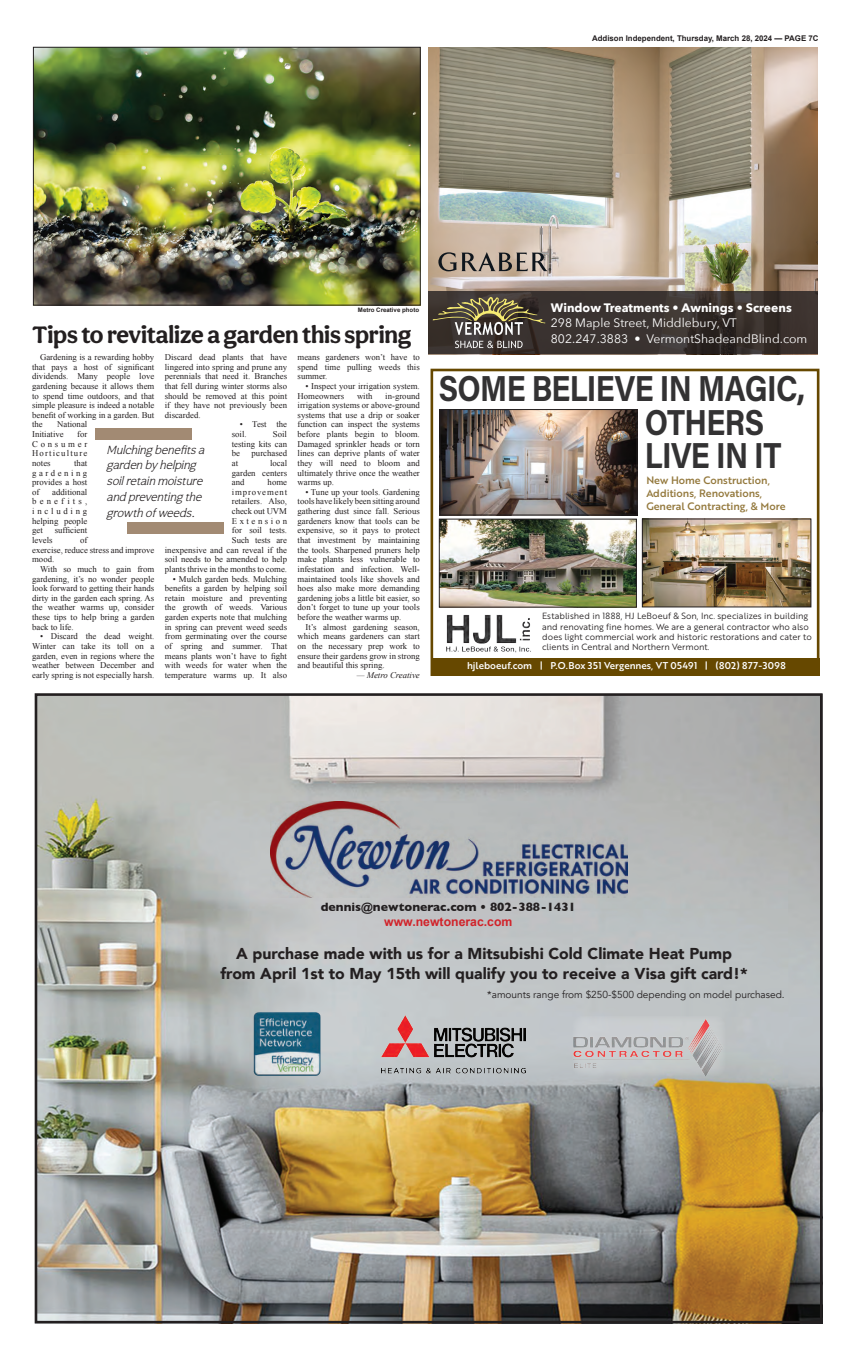
<style>
.page{position:relative;width:851px;height:1355px;background:#fff}
.page>*{position:absolute;margin:0;border:0;box-sizing:border-box;transform-origin:0 0}
.t1{font:36.14px/33.8px "Acumin Variable Concept";letter-spacing:-.02em;color:#333233;scale:.85 1}
.t2{font:700 24.5px "Aesthet Nova";letter-spacing:-.01em;color:#231f20}
.t3{font:900 15.75px/19.2px "Avenir";color:#231f20;text-align:center}
.t4{font:12.25px/15.8px "Avenir Next";color:#fff}
.Body_copy{font:italic 300 12.25px/15.8px "Aesthet Nova";color:#231f20}
.t5{font:700 12.25px/14.7px "Gill Sans";color:#231f20;text-align:center}
.t6{font:10.5px/13.1px "Brother 1816 Medium";color:#94793d}
.t7{font:10.06px "Avenir";color:#231f20}
.t8{font:9.62px "Brother 1816 Medium";color:#fff}
.Body_copy-2{font:8.75px/9.6px "Times New Roman";color:#231f20;text-align:justify}
.t9{font:8.75px/10.1px "Brother 1816 Book";color:#231f20}
.Body_copy-3{font:italic 8.75px "Times New Roman";color:#231f20}
.t10{font:700 7.88px "Arial";color:#231f20}
.Photo_credit{font:700 6.12px "Arial";color:#231f20}
.s1{font-weight:700}
.s2{font-family:"Arial";color:#d1232a}
</style>
<div class="page">
<svg style="left:430px;top:369px;width:389px;height:288px"></svg>
<div style="left:430px;top:657px;width:389px;height:18px;background:#664800"></div>
<img style="left:644px;top:521px;width:165px;height:84px">
<div style="left:642px;top:519px;width:169px;height:88px;border:1px solid #231f20"></div>
<img style="left:441px;top:411px;width:194px;height:102px">
<div style="left:439px;top:409px;width:198px;height:106px;border:1px solid #231f20"></div>
<img style="left:441px;top:521px;width:193px;height:84px">
<div style="left:439px;top:519px;width:197px;height:88px;border:1px solid #231f20"></div>
<img style="left:438px;top:610px;width:99px;height:45px">
<img style="left:39px;top:697px;width:779px;height:622px">
<img style="left:381px;top:1015px;width:144px;height:64px">
<img style="left:574px;top:1010px;width:152px;height:66px">
<img style="left:246px;top:1003px;width:82px;height:77px">
<img style="left:270px;top:801px;width:358px;height:96px">
<div style="left:35px;top:693px;width:787px;height:630px;border:3px solid #231f20"></div>
<svg style="left:572px;top:1015px;width:153px;height:61px;background:#c3c0c1"></svg>
<img style="left:428px;top:47px;width:389px;height:244px">
<svg style="left:428px;top:291px;width:389px;height:63px;background:#39312e"></svg>
<svg style="left:432px;top:297px;width:113px;height:51px;background:#5d5547"></svg>
<svg style="left:438px;top:252px;width:113px;height:19px;background:#92877c"></svg>
<img style="left:35px;top:49px;width:383px;height:254px">
<div style="left:33px;top:47px;width:387px;height:258px;border:1px solid #231f20"></div>
<div style="left:95px;top:428px;width:97px;height:11px;background:#a28a73"></div>
<div style="left:127px;top:522px;width:97px;height:12px;background:#a28a73"></div>
<p class="t10" style="left:592px;top:33px;width:228px">Addison Independent, Thursday, March 28, 2024 — PAGE 7C</p>
<p class="Photo_credit" style="left:358px;top:305px;width:63px">Metro Creative photo</p>
<p class="t2" style="left:32px;top:320px;width:381px">Tips to revitalize a garden this spring</p>
<p class="Body_copy-2" style="left:165px;top:352px;width:124px">Discard dead plants that have lingered into spring and prune any perennials that need it. Branches that fell during winter storms also should be removed at this point if they have not previously been discarded.</p>
<p class="Body_copy-2" style="left:232px;top:419px;width:57px;text-indent:8px">• Test the soil.</p>
<p class="Body_copy-2" style="left:32px;top:352px;width:124px;text-indent:8px">Gardening is a rewarding hobby that pays a host of significant dividends. Many people love gardening because it allows them to spend time outdoors, and that simple pleasure is indeed a notable benefit of working in a garden. But the</p>
<p class="Body_copy-2" style="left:32px;top:419px;width:57px;text-indent:25px">National<br>Initiative</p>
<p class="Body_copy-2" style="left:232px;top:429px;width:57px;text-indent:41px">Soil testing kits can be</p>
<p class="Body_copy-2" style="left:32px;top:429px;width:57px;text-indent:45px">for Consumer Horticulture notes</p>
<p class="Body_copy" style="left:107px;top:441px;width:103px">Mulching benefitsa garden by helping soilretain moisture and preventing the growth ofweeds.</p>
<p class="Body_copy-2" style="left:251px;top:448px;width:37px">purchased</p>
<p class="Body_copy-2" style="left:232px;top:458px;width:57px;text-indent:38px">local garden centers and</p>
<p class="Body_copy-2" style="left:32px;top:458px;width:57px;text-indent:42px">that gardening provides a host of</p>
<p class="Body_copy-2" style="left:232px;top:458px;width:8px">at</p>
<p class="Body_copy-2" style="left:165px;top:477px;width:124px;text-align:right">home<br>improvement<br>retailers. Also,<br>check out UVM<br>Extension<br>for soil tests.<br>Such tests are<br>inexpensive and can reveal if the soil needs to be amended to help plants thrive in the months to come.</p>
<p class="Body_copy-2" style="left:165px;top:573px;width:124px;text-indent:8px">• Mulch garden beds. Mulching benefits a garden by helping soil retain moisture and preventing the growth of weeds. Various garden experts note that mulching in spring can prevent weed seeds from germinating over the course of spring and summer. That means plants won’t have to fight with weeds for water when the temperature warms up. It also</p>
<p class="Body_copy-2" style="left:32px;top:487px;width:57px;text-indent:20px">additional benefits, including helping people get</p>
<p class="Body_copy-2" style="left:55px;top:525px;width:34px">sufficient</p>
<p class="Body_copy-2" style="left:32px;top:535px;width:22px">levels</p>
<p class="Body_copy-2" style="left:32px;top:535px;width:124px;text-align:left;text-indent:48px">of<br>exercise, reduce stress and improve mood.</p>
<p class="Body_copy-2" style="left:32px;top:564px;width:124px;text-indent:8px">With so much to gain from gardening, it’s no wonder people look forward to getting their hands dirty in the garden each spring. As the weather warms up, consider these tips to help bring a garden back to life.</p>
<p class="Body_copy-2" style="left:32px;top:631px;width:124px;text-indent:8px">• Discard the dead weight.<br>Winter can take its toll on a garden, even in regions where the weather between December and early spring is not especially harsh.</p>
<p class="Body_copy-2" style="left:297px;top:352px;width:124px">means gardeners won’t have to spend time pulling weeds this summer.</p>
<p class="Body_copy-2" style="left:297px;top:381px;width:124px;text-indent:8px">• Inspect your irrigation system.<br>Homeowners</p>
<p class="Body_copy-2" style="left:297px;top:391px;width:124px;text-indent:88px">in-ground irrigation systems or above-ground systems that use a drip or soaker function can inspect the systems before plants begin to bloom.<br>Damaged sprinkler heads or torn lines can deprive plants of water they will need to bloom and ultimately thrive once the weather warms up.</p>
<p class="Body_copy-2" style="left:297px;top:487px;width:124px;text-indent:8px">• Tune up your tools. Gardening tools have likely been sitting around gathering dust since fall. Serious gardeners know that tools can be expensive, so it pays to protect that investment by maintaining the tools. Sharpened pruners help make plants less vulnerable to infestation and infection. Well&shy;maintained tools like shovels and hoes also make more demanding gardening jobs a little bit easier, so don’t forget to tune up your tools before the weather warms up.</p>
<p class="Body_copy-2" style="left:297px;top:622px;width:124px;text-indent:8px">It’s almost gardening season, which means gardeners can start on the necessary prep work to ensure their gardens grow in strong and beautiful this spring.</p>
<p class="Body_copy-3" style="left:357px;top:669px;width:65px">— Metro Creative</p>
<p class="Body_copy-2" style="left:357px;top:391px;width:17px">with</p>
<p class="t4" style="left:551px;top:299px;width:258px"><span class="s1">Window Treatments • Awnings • Screens<br></span>298 Maple Street, Middlebury, VT<br>802.247.3883 • VermontShadeandBlind.com</p>
<p class="t1" style="left:644px;top:370px;width:190px;text-indent:-206px">SOME BELIEVE IN MAGIC,<br>OTHERS<br>LIVE IN IT</p>
<p class="t6" style="left:646px;top:473px;width:141px">New Home Construction,<br>Additions, Renovations,<br>General Contracting, &amp; More</p>
<p class="t9" style="left:542px;top:611px;width:271px">Established in 1888, HJ LeBoeuf &amp; Son, Inc. specializes in building and renovating fine homes. We are a general contractor who also does light commercial work and historic restorations and cater to clients in Central and Northern Vermont.</p>
<p class="t8" style="left:467px;top:658px;width:320px">hjleboeuf.com | P.O.Box 351 Vergennes, VT 05491 | (802) 877-3098</p>
<p class="t5" style="left:321px;top:899px;width:256px">dennis@newtonerac.com • 802- 388 -1431 <span class="s2">www.newtonerac.com</span></p>
<p class="t3" style="left:220px;top:943px;width:529px">A purchase made with us for a Mitsubishi Cold Climate Heat Pump from April 1st to May 15th will qualify you to receive a Visa gift card!*</p>
<p class="t7" style="left:487px;top:989px;width:299px">* amounts range from $250-$500 depending on model purchased.</p>
</div>
